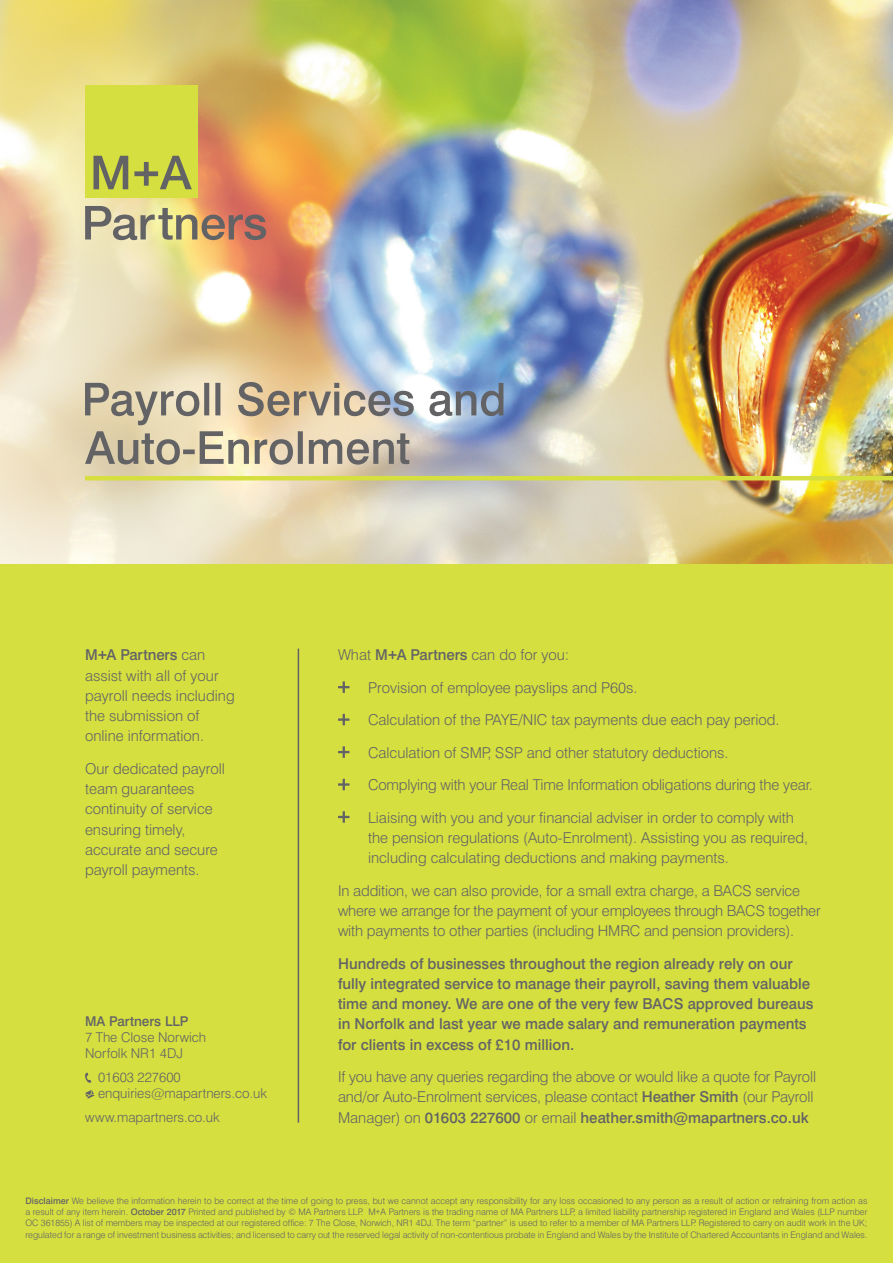
<style>
.page{position:relative;width:893px;height:1263px;background:#fff}
.page>*{position:absolute;margin:0;border:0;box-sizing:border-box;transform-origin:0 0}
.t1{font:300 15px/20.2px "Swiss 721 BT";color:#636366}
.t2{font:500 15px/20.2px "Swiss 721 BT";color:#636366}
.t3{font:300 13.5px/15.8px "Swiss 721 BT";color:#636366}
.t4{font:300 9px/11.2px "Swiss 721 BT";color:#636366;text-align:justify}
.s1{font-weight:500}
.s2{font-weight:400;font-size:7.5px}
</style>
<div class="page">
<img style="left:0;top:0;width:893px;height:564px">
<div style="left:0;top:564px;width:893px;height:699px;background:#d5df3f"></div>
<svg style="left:388px;top:651px;width:9px;height:8px"></svg>
<svg style="left:338px;top:681px;width:11px;height:12px"></svg>
<svg style="left:338px;top:714px;width:11px;height:11px"></svg>
<svg style="left:338px;top:746px;width:11px;height:12px"></svg>
<svg style="left:338px;top:779px;width:11px;height:11px"></svg>
<svg style="left:338px;top:811px;width:11px;height:12px"></svg>
<hr style="left:298px;top:649px;width:1px;height:474px;background:#636366">
<svg style="left:98px;top:651px;width:8px;height:8px"></svg>
<svg style="left:85px;top:431px;width:324px;height:34px"></svg>
<svg style="left:85px;top:382px;width:418px;height:43px"></svg>
<div style="left:85px;top:85px;width:113px;height:113px;background:#d5df3f"></div>
<svg style="left:93px;top:156px;width:35px;height:33px"></svg>
<svg style="left:134px;top:156px;width:58px;height:33px"></svg>
<svg style="left:85px;top:206px;width:181px;height:34px"></svg>
<hr style="left:85px;top:476px;width:808px;height:4px;background:#d5df3f">
<svg style="left:85px;top:1072px;width:7px;height:11px"></svg>
<svg style="left:85px;top:1090px;width:9px;height:9px"></svg>
<p class="t1" style="left:85px;top:645px;width:151px"><span class="s1">M A Partners</span> can assist with all of your payroll needs including the submission of online information.</p>
<p class="t1" style="left:85px;top:758px;width:141px">Our dedicated payroll team guarantees continuity of service ensuring timely, accurate and secure payroll payments.</p>
<p class="t3" style="left:85px;top:1013px;width:123px"><span class="s1">MA Partners LLP<br></span>7 The Close Norwich<br>Norfolk NR1 4DJ</p>
<p class="t3" style="left:98px;top:1069px;width:171px">01603 227600 enquiries@mapartners.co.uk</p>
<p class="t3" style="left:85px;top:1109px;width:136px">www.mapartners.co.uk</p>
<p class="t1" style="left:338px;top:645px;width:233px">What <span class="s1">M A Partners</span> can do for you:</p>
<p class="t1" style="left:368px;top:677px;width:271px">Provision of employee payslips and P60s.</p>
<p class="t1" style="left:368px;top:710px;width:413px">Calculation of the PAYE/NIC tax payments due each pay period.</p>
<p class="t1" style="left:368px;top:742px;width:362px">Calculation of SMP, SSP and other statutory deductions.</p>
<p class="t1" style="left:368px;top:775px;width:446px">Complying with your Real Time Information obligations during the year.</p>
<p class="t1" style="left:368px;top:807px;width:442px">Liaising with you and your financial adviser in order to comply with the pension regulations (Auto-Enrolment). Assisting you as required, including calculating deductions and making payments.</p>
<p class="t1" style="left:338px;top:880px;width:484px">In addition, we can also provide, for a small extra charge, a BACS service where we arrange for the payment of your employees through BACS together with payments to other parties (including HMRC and pension providers).</p>
<p class="t2" style="left:338px;top:953px;width:477px">Hundreds of businesses throughout the region already rely on our fully integrated service to manage their payroll, saving them valuable time and money. We are one of the very few BACS approved bureaus in Norfolk and last year we made salary and remuneration payments for clients in excess of £10 million.</p>
<p class="t1" style="left:338px;top:1066px;width:480px">If you have any queries regarding the above or would like a quote for Payroll and/or Auto-Enrolment services, please contact <span class="s1">Heather Smith</span> (our Payroll<br>Manager) on <span class="s1">01603 227600</span> or email <span class="s1">heather.smith@mapartners.co.uk</span></p>
<p class="t4" style="left:26px;top:1195px;width:843px"><span class="s1">Disclaimer</span> We believe the information herein to be correct at the time of going to press, but we cannot accept any responsibility for any loss occasioned to any person as a result of action or refraining from action as a result of any item herein. <span class="s1">October 2017</span> Printed and published by © MA Partners LLP. M<span class="s2">+</span>A Partners is the trading name of MA Partners LLP, a limited liability partnership registered in England and Wales (LLP number OC 361855) A list of members may be inspected at our registered office: 7 The Close, Norwich, NR1 4DJ. The term “partner” is used to refer to a member of MA Partners LLP. Registered to carry on audit work in the UK; regulated for a range of investment business activities; and licensed to carry out the reserved legal activity of non-contentious probate in England and Wales by the Institute of Chartered Accountants in England and Wales.</p>
</div>
